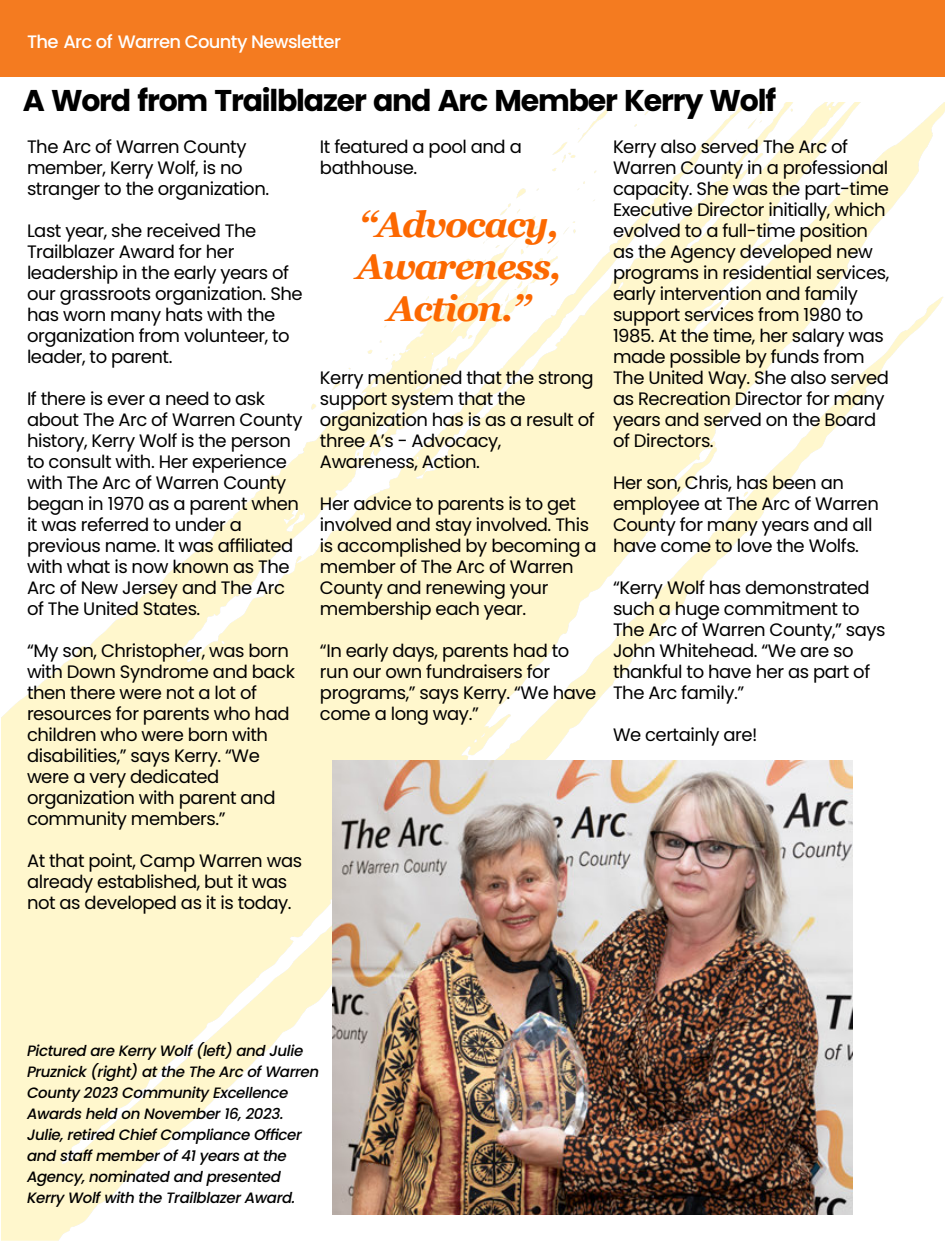
<style>
.page{position:relative;width:945px;height:1242px;background:#fff}
.page>*{position:absolute;margin:0;border:0;box-sizing:border-box;transform-origin:0 0}
.t1{font:italic 700 36px "Georgia";letter-spacing:-.04em;color:#fc6800}
.t2{font:700 30px "Poppins";letter-spacing:-.04em;color:#000}
.t3{font:18px "Poppins";letter-spacing:-.025em;color:#000}
.t4{font:500 18px "Poppins";letter-spacing:-.035em;color:#fff}
.t5{font:italic 500 15px "Poppins";letter-spacing:-.025em;color:#000}
</style>
<div class="page">
<img style="left:2px;top:102px;width:943px;height:1139px">
<div style="left:0;top:0;width:945px;height:77px;background:#f47b20"></div>
<img style="left:332px;top:761px;width:521px;height:454px">
<p class="t4" style="left:27px;top:29px;width:315px">The Arc of Warren County Newsletter</p>
<p class="t2" style="left:23px;top:80px;width:755px">A Word from Trailblazer and Arc Member Kerry Wolf</p>
<p class="t3" style="left:27px;top:134px;width:221px">The Arc of Warren County</p>
<p class="t3" style="left:27px;top:155px;width:217px">member, Kerry Wolf, is no</p>
<p class="t3" style="left:27px;top:176px;width:244px">stranger to the organization.</p>
<p class="t3" style="left:27px;top:218px;width:231px">Last year, she received The</p>
<p class="t3" style="left:27px;top:239px;width:209px">Trailblazer Award for her</p>
<p class="t3" style="left:27px;top:260px;width:264px">leadership in the early years of</p>
<p class="t3" style="left:27px;top:281px;width:277px">our grassroots organization. She</p>
<p class="t3" style="left:27px;top:302px;width:250px">has worn many hats with the</p>
<p class="t3" style="left:27px;top:323px;width:264px">organization from volunteer, to</p>
<p class="t3" style="left:27px;top:344px;width:147px">leader, to parent.</p>
<p class="t3" style="left:27px;top:386px;width:240px">If there is ever a need to ask</p>
<p class="t3" style="left:27px;top:407px;width:277px">about The Arc of Warren County</p>
<p class="t3" style="left:27px;top:428px;width:265px">history, Kerry Wolf is the person</p>
<p class="t3" style="left:27px;top:449px;width:262px">to consult with. Her experience</p>
<p class="t3" style="left:27px;top:470px;width:261px">with The Arc of Warren County</p>
<p class="t3" style="left:27px;top:491px;width:274px">began in 1970 as a parent when</p>
<p class="t3" style="left:27px;top:512px;width:217px">it was referred to under a</p>
<p class="t3" style="left:27px;top:533px;width:268px">previous name. It was affiliated</p>
<p class="t3" style="left:27px;top:554px;width:264px">with what is now known as The</p>
<p class="t3" style="left:27px;top:575px;width:260px">Arc of New Jersey and The Arc</p>
<p class="t3" style="left:27px;top:596px;width:175px">of The United States.</p>
<p class="t3" style="left:27px;top:638px;width:264px">“My son, Christopher, was born</p>
<p class="t3" style="left:27px;top:659px;width:270px">with Down Syndrome and back</p>
<p class="t3" style="left:27px;top:680px;width:232px">then there were not a lot of</p>
<p class="t3" style="left:27px;top:701px;width:264px">resources for parents who had</p>
<p class="t3" style="left:27px;top:722px;width:243px">children who were born with</p>
<p class="t3" style="left:27px;top:743px;width:234px">disabilities,” says Kerry. “We</p>
<p class="t3" style="left:27px;top:764px;width:194px">were a very dedicated</p>
<p class="t3" style="left:27px;top:785px;width:250px">organization with parent and</p>
<p class="t3" style="left:27px;top:806px;width:200px">community members.”</p>
<p class="t3" style="left:27px;top:848px;width:277px">At that point, Camp Warren was</p>
<p class="t3" style="left:27px;top:869px;width:262px">already established, but it was</p>
<p class="t3" style="left:27px;top:890px;width:266px">not as developed as it is today.</p>
<p class="t3" style="left:320px;top:134px;width:203px">It featured a pool and a</p>
<p class="t3" style="left:320px;top:155px;width:99px">bathhouse.</p>
<p class="t3" style="left:613px;top:134px;width:237px">Kerry also served The Arc of</p>
<p class="t3" style="left:613px;top:155px;width:277px">Warren County in a professional</p>
<p class="t3" style="left:613px;top:176px;width:277px">capacity. She was the part-time</p>
<p class="t3" style="left:613px;top:197px;width:274px">Executive Director initially, which</p>
<p class="t3" style="left:613px;top:218px;width:257px">evolved to a full-time position</p>
<p class="t3" style="left:613px;top:239px;width:261px">as the Agency developed new</p>
<p class="t3" style="left:613px;top:260px;width:278px">programs in residential services,</p>
<p class="t3" style="left:613px;top:281px;width:247px">early intervention and family</p>
<p class="t3" style="left:613px;top:302px;width:252px">support services from 1980 to</p>
<p class="t3" style="left:613px;top:323px;width:272px">1985. At the time, her salary was</p>
<p class="t3" style="left:613px;top:344px;width:253px">made possible by funds from</p>
<p class="t3" style="left:613px;top:365px;width:278px">The United Way. She also served</p>
<p class="t3" style="left:613px;top:386px;width:273px">as Recreation Director for many</p>
<p class="t3" style="left:613px;top:407px;width:265px">years and served on the Board</p>
<p class="t3" style="left:613px;top:428px;width:102px">of Directors.</p>
<p class="t3" style="left:613px;top:470px;width:232px">Her son, Chris, has been an</p>
<p class="t3" style="left:613px;top:491px;width:267px">employee at The Arc of Warren</p>
<p class="t3" style="left:613px;top:512px;width:261px">County for many years and all</p>
<p class="t3" style="left:613px;top:533px;width:248px">have come to love the Wolfs.</p>
<p class="t3" style="left:613px;top:575px;width:258px">“Kerry Wolf has demonstrated</p>
<p class="t3" style="left:613px;top:596px;width:248px">such a huge commitment to</p>
<p class="t3" style="left:613px;top:617px;width:274px">The Arc of Warren County,” says</p>
<p class="t3" style="left:613px;top:638px;width:242px">John Whitehead. “We are so</p>
<p class="t3" style="left:613px;top:659px;width:259px">thankful to have her as part of</p>
<p class="t3" style="left:613px;top:680px;width:133px">The Arc family.”</p>
<p class="t3" style="left:613px;top:722px;width:146px">We certainly are!</p>
<p class="t1" style="left:359px;top:210px;width:202px">“Advocacy,</p>
<p class="t1" style="left:357px;top:252px;width:206px">Awareness,</p>
<p class="t1" style="left:388px;top:294px;width:144px">Action.”</p>
<p class="t3" style="left:320px;top:365px;width:275px">Kerry mentioned that the strong</p>
<p class="t3" style="left:320px;top:386px;width:207px">support system that the</p>
<p class="t3" style="left:320px;top:407px;width:276px">organization has is as a result of</p>
<p class="t3" style="left:320px;top:428px;width:183px">three A’s - Advocacy,</p>
<p class="t3" style="left:320px;top:449px;width:161px">Awareness, Action.</p>
<p class="t3" style="left:320px;top:491px;width:258px">Her advice to parents is to get</p>
<p class="t3" style="left:320px;top:512px;width:271px">involved and stay involved. This</p>
<p class="t3" style="left:320px;top:533px;width:278px">is accomplished by becoming a</p>
<p class="t3" style="left:320px;top:554px;width:255px">member of The Arc of Warren</p>
<p class="t3" style="left:320px;top:575px;width:230px">County and renewing your</p>
<p class="t3" style="left:320px;top:596px;width:208px">membership each year.</p>
<p class="t3" style="left:320px;top:638px;width:251px">“In early days, parents had to</p>
<p class="t3" style="left:320px;top:659px;width:232px">run our own fundraisers for</p>
<p class="t3" style="left:320px;top:680px;width:278px">programs,” says Kerry. “We have</p>
<p class="t3" style="left:320px;top:701px;width:160px">come a long way.”</p>
<p class="t5" style="left:27px;top:1040px;width:278px">Pictured are Kerry Wolf (left) and Julie</p>
<p class="t5" style="left:27px;top:1061px;width:294px">Pruznick (right) at the The Arc of Warren</p>
<p class="t5" style="left:27px;top:1082px;width:263px">County 2023 Community Excellence</p>
<p class="t5" style="left:27px;top:1103px;width:258px">Awards held on November 16, 2023.</p>
<p class="t5" style="left:27px;top:1124px;width:276px">Julie, retired Chief Compliance Officer</p>
<p class="t5" style="left:27px;top:1145px;width:261px">and staff member of 41 years at the</p>
<p class="t5" style="left:27px;top:1166px;width:255px">Agency, nominated and presented</p>
<p class="t5" style="left:27px;top:1187px;width:270px">Kerry Wolf with the Trailblazer Award.</p>
</div>
